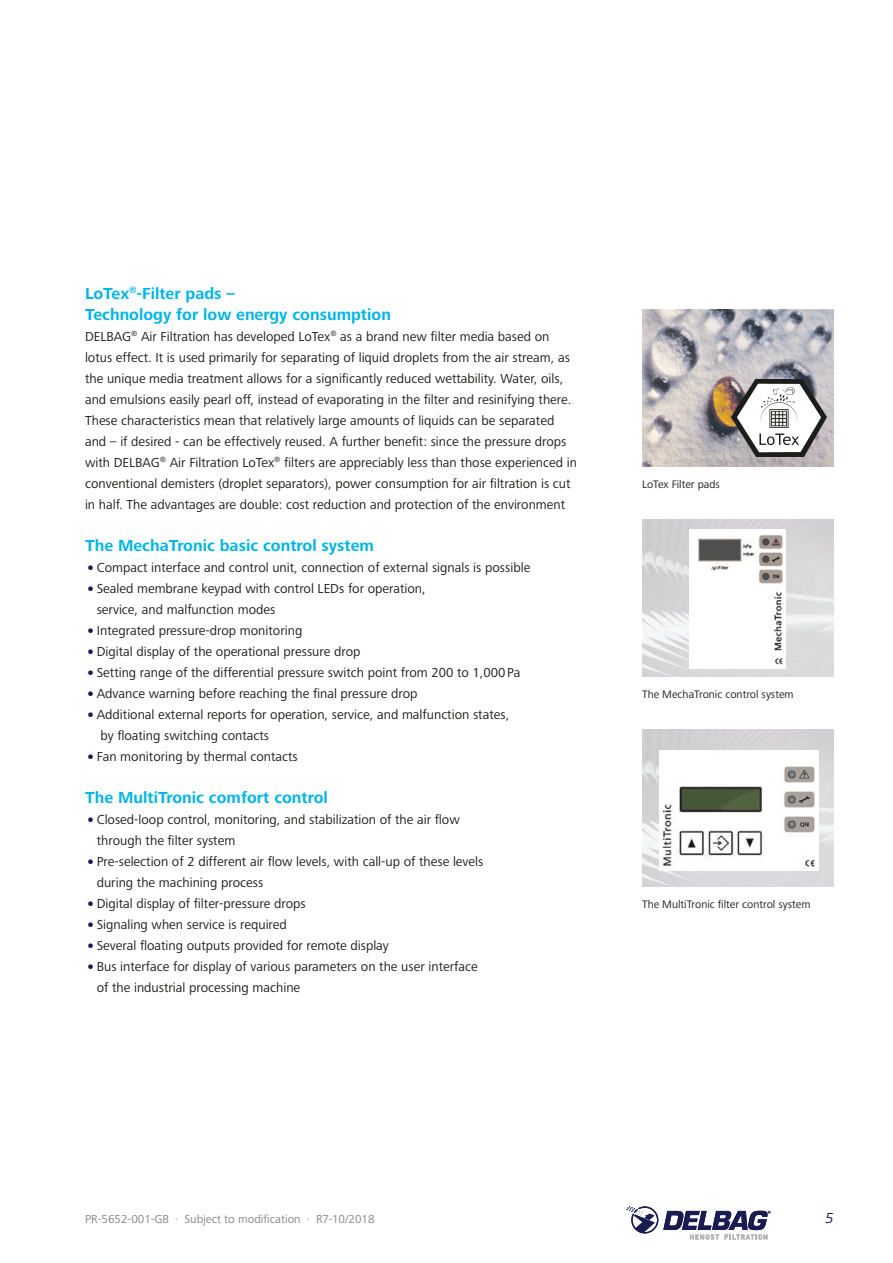
<style>
.page{position:relative;width:893px;height:1263px;background:#fff}
.page>*{position:absolute;margin:0;border:0;box-sizing:border-box;transform-origin:0 0}
.t1{font:700 16.5px/21px "Frutiger Next LTW1 G";color:#00b5e6}
.t2{font:italic 15px "Frutiger Next LTW1 G";color:#191b51}
.t3{font:13.5px/21px "Frutiger Next LTW1 G";color:#1d1d1b}
.t4{font:12px "Frutiger Next LTW1 G";color:#878787}
.t5{font:11.25px "Frutiger Next LTW1 G";color:#1d1d1b}
.s1{font-size:20.25px;color:#191b51}
</style>
<div class="page">
<svg style="left:626px;top:1206px;width:144px;height:33px"></svg>
<img style="left:642px;top:729px;width:191px;height:158px">
<img style="left:642px;top:519px;width:191px;height:158px">
<img style="left:642px;top:309px;width:191px;height:158px">
<img style="left:732px;top:379px;width:94px;height:77px">
<img style="left:659px;top:750px;width:160px;height:121px">
<img style="left:690px;top:530px;width:96px;height:139px">
<p class="t1" style="left:85px;top:283px;width:307px">LoTex<sup>®</sup>-Filter pads –<br>Technology for low energy consumption</p>
<p class="t3" style="left:85px;top:326px;width:493px">DELBAG<sup>®</sup> Air Filtration has developed LoTex<sup>®</sup> as a brand new filter media based on lotus effect. It is used primarily for separating of liquid droplets from the air stream, as the unique media treatment allows for a significantly reduced wettability. Water, oils, and emulsions easily pearl off, instead of evaporating in the filter and resinifying there.<br>These characteristics mean that relatively large amounts of liquids can be separated and – if desired - can be effectively reused. A further benefit: since the pressure drops with DELBAG<sup>®</sup> Air Filtration LoTex<sup>®</sup> filters are appreciably less than those experienced in conventional demisters (droplet separators), power consumption for air filtration is cut in half. The advantages are double: cost reduction and protection of the environment</p>
<p class="t1" style="left:85px;top:535px;width:291px">The MechaTronic basic control system</p>
<p class="t3" style="left:85px;top:557px;width:447px"><span class="s1">•</span>Compact interface and control unit, connection of external signals is possible</p>
<p class="t3" style="left:97px;top:578px;width:331px;text-indent:-12px"><span class="s1">•</span>Sealed membrane keypad with control LEDs for operation, service, and malfunction modes</p>
<p class="t3" style="left:85px;top:620px;width:219px"><span class="s1">•</span>Integrated pressure-drop monitoring</p>
<p class="t3" style="left:85px;top:641px;width:277px"><span class="s1">•</span>Digital display of the operational pressure drop</p>
<p class="t3" style="left:85px;top:662px;width:437px"><span class="s1">•</span>Setting range of the differential pressure switch point from 200 to 1,000Pa</p>
<p class="t3" style="left:85px;top:683px;width:334px"><span class="s1">•</span>Advance warning before reaching the final pressure drop</p>
<p class="t3" style="left:100px;top:704px;width:410px;text-indent:-15px"><span class="s1">•</span>Additional external reports for operation, service, and malfunction states, by floating switching contacts</p>
<p class="t3" style="left:85px;top:746px;width:214px"><span class="s1">•</span>Fan monitoring by thermal contacts</p>
<p class="t1" style="left:85px;top:787px;width:244px">The MultiTronic comfort control</p>
<p class="t3" style="left:97px;top:809px;width:365px;text-indent:-12px"><span class="s1">•</span>Closed-loop control, monitoring, and stabilization of the air flow through the filter system</p>
<p class="t3" style="left:97px;top:851px;width:388px;text-indent:-12px"><span class="s1">•</span>Pre-selection of 2 different air flow levels, with call-up of these levels during the machining process</p>
<p class="t3" style="left:85px;top:893px;width:222px"><span class="s1">•</span>Digital display of filter-pressure drops</p>
<p class="t3" style="left:85px;top:914px;width:203px"><span class="s1">•</span>Signaling when service is required</p>
<p class="t3" style="left:85px;top:935px;width:305px"><span class="s1">•</span>Several floating outputs provided for remote display</p>
<p class="t3" style="left:97px;top:956px;width:382px;text-indent:-12px"><span class="s1">•</span>Bus interface for display of various parameters on the user interface of the industrial processing machine</p>
<p class="t5" style="left:642px;top:478px;width:79px">LoTex Filter pads</p>
<p class="t5" style="left:642px;top:688px;width:153px">The MechaTronic control system</p>
<p class="t5" style="left:642px;top:898px;width:170px">The MultiTronic filter control system</p>
<p class="t4" style="left:85px;top:1212px;width:291px">PR-5652-001-GB · Subject to modification · R7-10/2018</p>
<p class="t2" style="left:825px;top:1209px;width:10px">5</p>
</div>
